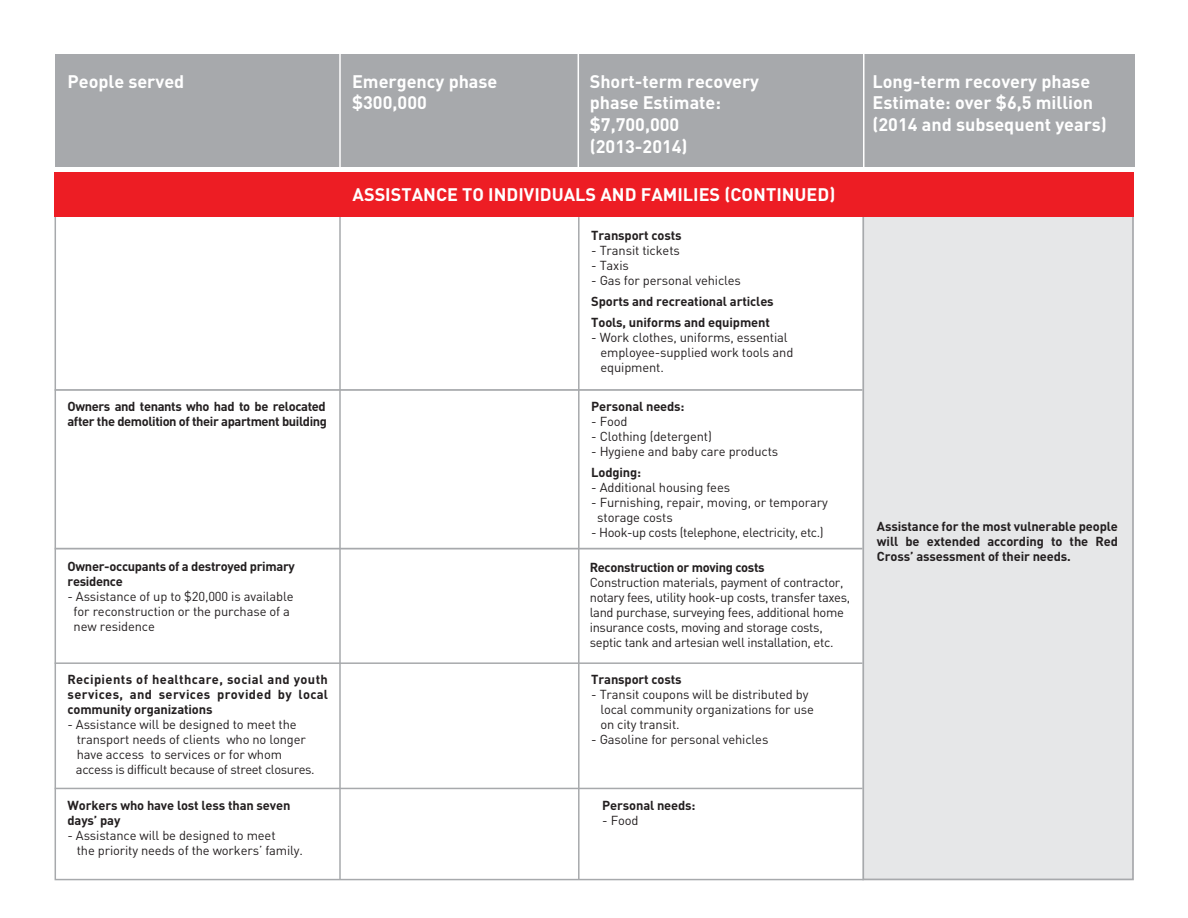
<style>
.page{position:relative;width:1188px;height:918px;background:#fff}
.page>*{position:absolute;margin:0;border:0;box-sizing:border-box;transform-origin:0 0}
.t1{font:700 18px/21.6px "DIN";color:#fff}
.t2{font:12.9px/15px "DIN";letter-spacing:-.01em;color:#231f20}
.t3{font:700 12.9px/15px "DIN";letter-spacing:-.01em;color:#231f20}
.t4{font:700 12.9px/15px "DIN";letter-spacing:-.03em;color:#231f20}
.t5{font:12.9px "DIN";letter-spacing:-.03em;color:#231f20}
</style>
<div class="page">
<div style="left:862px;top:215px;width:272px;height:665px;background:#e6e7e8;border:2px solid #a7a9ac"></div>
<hr style="left:55px;top:389px;width:808px;height:2px;background:#a7a9ac">
<hr style="left:55px;top:548px;width:808px;height:2px;background:#a7a9ac">
<hr style="left:55px;top:788px;width:808px;height:1px;background:#a7a9ac">
<hr style="left:55px;top:662px;width:808px;height:2px;background:#a7a9ac">
<hr style="left:339px;top:215px;width:2px;height:665px;background:#a7a9ac">
<hr style="left:578px;top:217px;width:2px;height:663px;background:#a7a9ac">
<div style="left:55px;top:172px;width:1079px;height:46px;background:#ed1d24"></div>
<div style="left:55px;top:54px;width:1080px;height:113px;background:#a7a9ac"></div>
<hr style="left:863px;top:50px;width:2px;height:118px;background:#fff">
<hr style="left:339px;top:50px;width:2px;height:118px;background:#fff">
<hr style="left:578px;top:50px;width:1px;height:118px;background:#fff">
<h1 class="t1" style="left:352px;top:70px;width:147px">Emergency phase $300,000</h1>
<h1 class="t1" style="left:590px;top:70px;width:171px">Short-term recovery phase Estimate: $7,700,000 (2013-2014)</h1>
<h1 class="t1" style="left:68px;top:70px;width:118px">People served</h1>
<h1 class="t1" style="left:872px;top:70px;width:236px">Long-term recovery phase<br>Estimate: over $6,5 million (2014 and subsequent years)</h1>
<h1 class="t1" style="left:353px;top:183px;width:484px">ASSISTANCE TO INDIVIDUALS AND FAMILIES (CONTINUED)</h1>
<p class="t4" style="left:67px;top:398px;width:261px">Owners and tenants who had to be relocated after the demolition of their apartment building</p>
<p class="t3" style="left:67px;top:559px;width:229px">Owner-occupants of a destroyed primary residence</p>
<p class="t2" style="left:74px;top:589px;width:221px;text-indent:-6px">- Assistance of up to $20,000 is available for reconstruction or the purchase of a new residence</p>
<p class="t3" style="left:67px;top:671px;width:262px;text-align:justify">Recipients of healthcare, social and youth services, and services provided by local community organizations</p>
<p class="t2" style="left:76px;top:717px;width:240px;text-indent:-8px">- Assistance will be designed to meet the transport needs of clients who no longer have access to services or for whom access is difficult because of street closures.</p>
<p class="t3" style="left:67px;top:797px;width:224px">Workers who have lost less than seven days’ pay</p>
<p class="t2" style="left:77px;top:827px;width:228px;text-indent:-9px">- Assistance will be designed to meet<br>the priority needs of the workers’ family.</p>
<p class="t3" style="left:591px;top:228px;width:92px">Transport costs</p>
<p class="t2" style="left:591px;top:243px;width:90px">- Transit tickets</p>
<p class="t2" style="left:591px;top:258px;width:39px">- Taxis</p>
<p class="t2" style="left:591px;top:273px;width:151px">- Gas for personal vehicles</p>
<p class="t3" style="left:591px;top:291px;width:184px;line-height:21px">Sports and recreational articles<br>Tools, uniforms and equipment</p>
<p class="t2" style="left:601px;top:330px;width:194px;text-indent:-9px">- Work clothes, uniforms, essential employee-supplied work tools and equipment.</p>
<p class="t3" style="left:591px;top:398px;width:95px">Personal needs:</p>
<p class="t2" style="left:591px;top:414px;width:38px">- Food</p>
<p class="t2" style="left:591px;top:429px;width:122px">- Clothing (detergent)</p>
<p class="t2" style="left:591px;top:444px;width:189px">- Hygiene and baby care products</p>
<p class="t3" style="left:591px;top:464px;width:52px">Lodging:</p>
<p class="t2" style="left:591px;top:480px;width:140px">- Additional housing fees</p>
<p class="t2" style="left:597px;top:495px;width:232px;text-indent:-6px">- Furnishing, repair, moving, or temporary storage costs</p>
<p class="t5" style="left:591px;top:524px;width:234px">- Hook-up costs (telephone, electricity, etc.)</p>
<p class="t3" style="left:590px;top:559px;width:176px">Reconstruction or moving costs</p>
<p class="t2" style="left:590px;top:574px;width:262px">Construction materials, payment of contractor, notary fees, utility hook-up costs, transfer taxes, land purchase, surveying fees, additional home insurance costs, moving and storage costs, septic tank and artesian well installation, etc.</p>
<p class="t3" style="left:591px;top:671px;width:92px">Transport costs</p>
<p class="t2" style="left:600px;top:687px;width:215px;text-indent:-9px">- Transit coupons will be distributed by local community organizations for use on city transit.</p>
<p class="t2" style="left:591px;top:732px;width:179px">- Gasoline for personal vehicles</p>
<p class="t3" style="left:602px;top:797px;width:95px">Personal needs:</p>
<p class="t2" style="left:602px;top:812px;width:38px">- Food</p>
<p class="t3" style="left:877px;top:519px;width:243px;text-align:justify">Assistance for the most vulnerable people will be extended according to the Red Cross’ assessment of their needs.</p>
</div>
